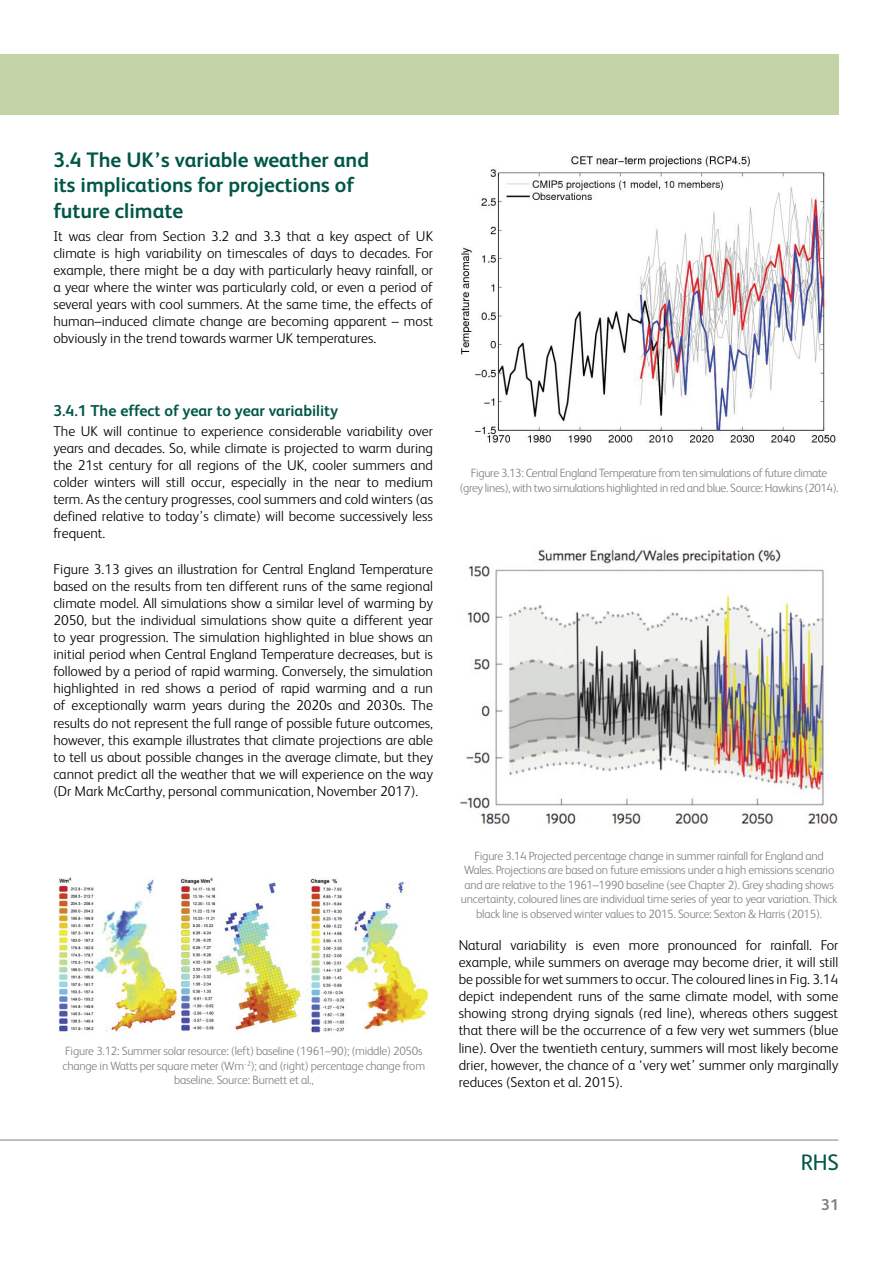
<style>
.page{position:relative;width:893px;height:1263px;background:#fff}
.page>*{position:absolute;margin:0;border:0;box-sizing:border-box;transform-origin:0 0}
.t1{font:22.5px "FS Albert";color:#005747}
.t2{font:700 21px/25.2px "FS Albert";color:#005747}
.t3{font:700 15.75px "FS Albert";color:#005747}
.t4{font:700 15.75px "FS Albert";color:#808080}
.t5{font:300 14.25px/17.1px "FS Albert";color:#000;text-align:justify}
.t6{font:300 12px/14.4px "FS Albert";letter-spacing:-.02em;color:#808080;text-align:center}
</style>
<div class="page">
<div style="left:0;top:54px;width:838px;height:61px;background:#c2d4a6"></div>
<hr style="left:0;top:1140px;width:838px;height:1px;background:#808080">
<img style="left:59px;top:877px;width:370px;height:155px">
<img style="left:461px;top:156px;width:375px;height:286px">
<img style="left:460px;top:548px;width:378px;height:281px">
<h2 class="t2" style="left:53px;top:147px;width:317px">3.4 The UK’s variable weather and its implications for projections of future climate</h2>
<p class="t5" style="left:53px;top:227px;width:381px">It was clear from Section 3.2 and 3.3 that a key aspect of UK climate is high variability on timescales of days to decades. For example, there might be a day with particularly heavy rainfall, or a year where the winter was particularly cold, or even a period of several years with cool summers. At the same time, the effects of human–induced climate change are becoming apparent – most obviously in the trend towards warmer UK temperatures.</p>
<p class="t3" style="left:53px;top:401px;width:286px">3.4.1 The effect of year to year variability</p>
<p class="t5" style="left:53px;top:422px;width:381px">The UK will continue to experience considerable variability over years and decades. So, while climate is projected to warm during the 21st century for all regions of the UK, cooler summers and colder winters will still occur, especially in the near to medium term. As the century progresses, cool summers and cold winters (as defined relative to today’s climate) will become successively less frequent.</p>
<p class="t5" style="left:53px;top:560px;width:381px">Figure 3.13 gives an illustration for Central England Temperature based on the results from ten different runs of the same regional climate model. All simulations show a similar level of warming by 2050, but the individual simulations show quite a different year to year progression. The simulation highlighted in blue shows an initial period when Central England Temperature decreases, but is followed by a period of rapid warming. Conversely, the simulation highlighted in red shows a period of rapid warming and a run of exceptionally warm years during the 2020s and 2030s. The results do not represent the full range of possible future outcomes, however, this example illustrates that climate projections are able to tell us about possible changes in the average climate, but they cannot predict all the weather that we will experience on the way (Dr Mark McCarthy, personal communication, November 2017).</p>
<p class="t6" style="left:63px;top:1044px;width:364px">Figure 3.12: Summer solar resource: (left) baseline (1961–90); (middle) 2050s change in Watts per square meter (Wm<sup>−2</sup>); and (right) percentage change from baseline. Source: Burnett et al.,</p>
<p class="t6" style="left:460px;top:466px;width:380px">Figure 3.13: Central England Temperature from ten simulations of future climate (grey lines), with two simulations highlighted in red and blue. Source: Hawkins (2014).</p>
<p class="t6" style="left:461px;top:849px;width:378px">Figure 3.14 Projected percentage change in summer rainfall for England and Wales. Projections are based on future emissions under a high emissions scenario and are relative to the 1961–1990 baseline (see Chapter 2). Grey shading shows uncertainty, coloured lines are individual time series of year to year variation. Thick black line is observed winter values to 2015. Source: Sexton &amp; Harris (2015).</p>
<p class="t5" style="left:459px;top:936px;width:381px">Natural variability is even more pronounced for rainfall. For example, while summers on average may become drier, it will still be possible for wet summers to occur. The coloured lines in Fig. 3.14 depict independent runs of the same climate model, with some showing strong drying signals (red line), whereas others suggest that there will be the occurrence of a few very wet summers (blue line). Over the twentieth century, summers will most likely become drier, however, the chance of a ‘very wet’ summer only marginally reduces (Sexton et al. 2015).</p>
<h1 class="t1" style="left:801px;top:1149px;width:40px">RHS</h1>
<p class="t4" style="left:821px;top:1195px;width:19px">31</p>
</div>
